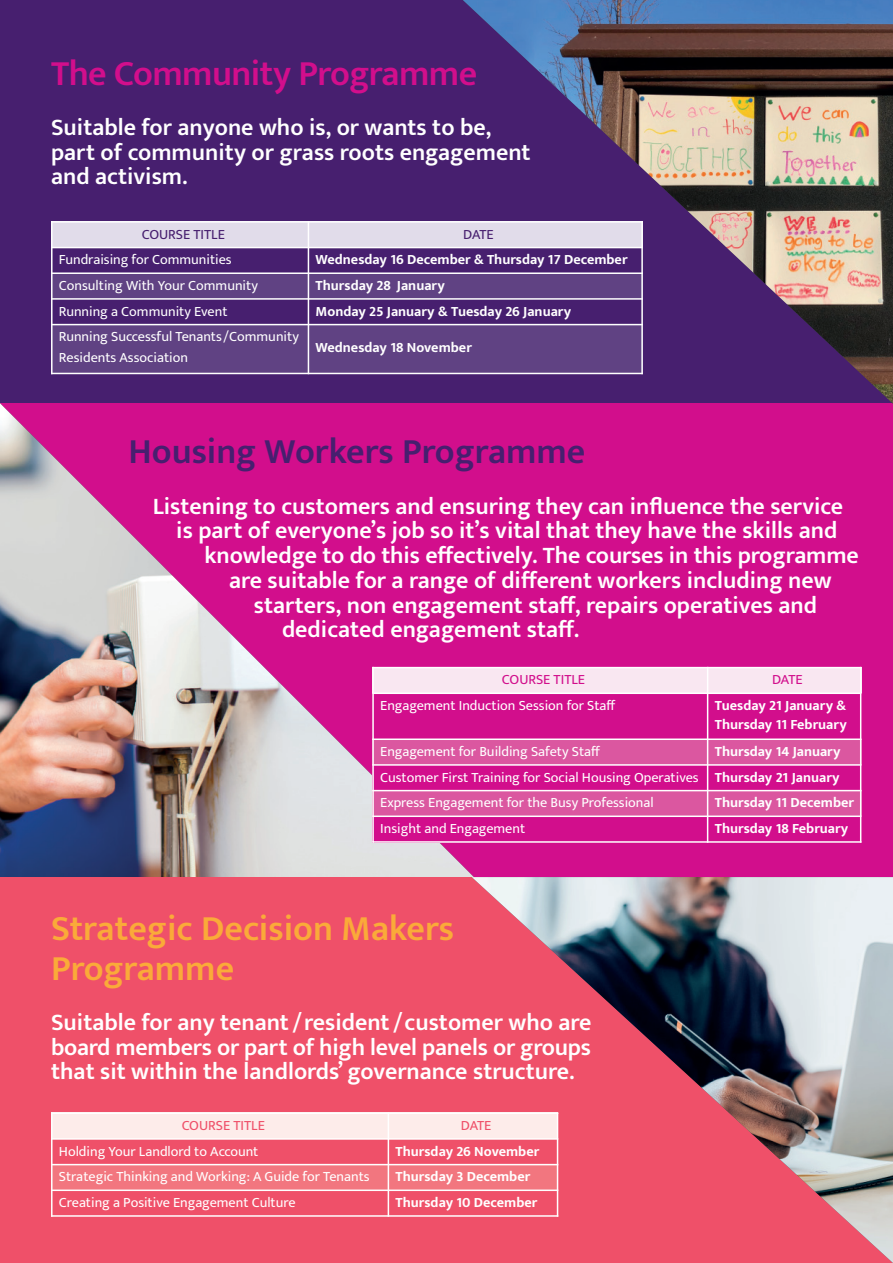
<style>
.page{position:relative;width:893px;height:1263px;background:#fff}
.page>*{position:absolute;margin:0;border:0;box-sizing:border-box;transform-origin:0 0}
.t1{font:600 36px/39.8px "Ek Mukta";color:#faaa39}
.t2{font:600 36px "Ek Mukta";color:#471f6f}
.t3{font:600 36px "Ek Mukta";letter-spacing:-.015em;color:#d20e8c}
.t4{font:600 24px/24.8px "Ek Mukta";color:#fff}
.t5{font:14.25px/25.7px "Ek Mukta";color:#fff}
.t6{font:700 14.25px/18.6px "Ek Mukta";color:#fff}
.t7{font:14.25px "Ek Mukta";color:#471f6f}
.t8{font:14.25px "Ek Mukta";color:#ef5069}
.t9{font:14.25px "Ek Mukta";color:#d20e8c}
.s1{font-weight:700}
</style>
<div class="page">
<div style="left:0;top:0;width:893px;height:403px;background:#471f6f"></div>
<div style="left:0;top:403px;width:893px;height:474px;background:#d20e8c"></div>
<img style="left:463px;top:0;width:430px;height:404px">
<div style="left:51px;top:221px;width:257px;height:27px;background:#e1dcea"></div>
<div style="left:308px;top:221px;width:335px;height:27px;background:#e1dcea"></div>
<div style="left:308px;top:248px;width:335px;height:25px;background:#471f6f"></div>
<div style="left:51px;top:273px;width:257px;height:26px;background:#604283"></div>
<div style="left:308px;top:273px;width:335px;height:26px;background:#604283"></div>
<div style="left:308px;top:299px;width:335px;height:26px;background:#471f6f"></div>
<div style="left:51px;top:325px;width:257px;height:49px;background:#604283"></div>
<div style="left:308px;top:325px;width:335px;height:49px;background:#604283"></div>
<hr style="left:51px;top:221px;width:2px;height:153px;background:#fff">
<hr style="left:308px;top:221px;width:1px;height:153px;background:#fff">
<hr style="left:641px;top:221px;width:2px;height:153px;background:#fff">
<hr style="left:51px;top:221px;width:592px;height:2px;background:#fff">
<hr style="left:51px;top:247px;width:592px;height:1px;background:#fff">
<hr style="left:51px;top:272px;width:592px;height:2px;background:#fff">
<hr style="left:51px;top:298px;width:592px;height:2px;background:#fff">
<hr style="left:51px;top:324px;width:592px;height:1px;background:#fff">
<hr style="left:51px;top:373px;width:592px;height:1px;background:#fff">
<img style="left:0;top:403px;width:474px;height:474px">
<div style="left:0;top:877px;width:893px;height:386px;background:#ef5069"></div>
<img style="left:472px;top:877px;width:421px;height:386px">
<div style="left:51px;top:1112px;width:337px;height:27px;background:#fdecea"></div>
<div style="left:388px;top:1112px;width:170px;height:27px;background:#fdecea"></div>
<div style="left:388px;top:1139px;width:170px;height:25px;background:#ef5069"></div>
<div style="left:51px;top:1164px;width:337px;height:26px;background:#f2767f"></div>
<div style="left:388px;top:1164px;width:170px;height:26px;background:#f2767f"></div>
<div style="left:388px;top:1190px;width:170px;height:27px;background:#ef5069"></div>
<hr style="left:51px;top:1112px;width:2px;height:105px;background:#fff">
<hr style="left:388px;top:1112px;width:1px;height:105px;background:#fff">
<hr style="left:557px;top:1112px;width:1px;height:105px;background:#fff">
<hr style="left:51px;top:1112px;width:507px;height:2px;background:#fff">
<hr style="left:51px;top:1138px;width:507px;height:2px;background:#fff">
<hr style="left:51px;top:1164px;width:507px;height:1px;background:#fff">
<hr style="left:51px;top:1189px;width:507px;height:2px;background:#fff">
<hr style="left:51px;top:1215px;width:507px;height:2px;background:#fff">
<div style="left:372px;top:667px;width:336px;height:26px;background:#f9e7f1"></div>
<div style="left:708px;top:667px;width:153px;height:26px;background:#f9e7f1"></div>
<div style="left:372px;top:693px;width:336px;height:46px;background:#d20e8c"></div>
<div style="left:372px;top:739px;width:336px;height:26px;background:#db57a0"></div>
<div style="left:708px;top:739px;width:153px;height:26px;background:#db57a0"></div>
<div style="left:372px;top:765px;width:336px;height:26px;background:#d20e8c"></div>
<div style="left:372px;top:791px;width:336px;height:25px;background:#db57a0"></div>
<div style="left:708px;top:791px;width:153px;height:25px;background:#db57a0"></div>
<div style="left:372px;top:816px;width:336px;height:27px;background:#d20e8c"></div>
<hr style="left:372px;top:667px;width:2px;height:176px;background:#fff">
<hr style="left:707px;top:667px;width:1px;height:176px;background:#fff">
<hr style="left:860px;top:667px;width:1px;height:176px;background:#fff">
<hr style="left:372px;top:667px;width:489px;height:1px;background:#fff">
<hr style="left:372px;top:692px;width:489px;height:2px;background:#fff">
<hr style="left:372px;top:738px;width:489px;height:2px;background:#fff">
<hr style="left:372px;top:764px;width:489px;height:2px;background:#fff">
<hr style="left:372px;top:790px;width:489px;height:1px;background:#fff">
<hr style="left:372px;top:815px;width:489px;height:2px;background:#fff">
<hr style="left:372px;top:841px;width:489px;height:2px;background:#fff">
<h1 class="t3" style="left:51px;top:59px;width:428px">The Community Programme</h1>
<p class="t4" style="left:51px;top:117px;width:481px">Suitable for anyone who is, or wants to be, part of community or grass roots engagement and activism.</p>
<p class="t7" style="left:142px;top:229px;width:85px">COURSE TITLE</p>
<p class="t7" style="left:463px;top:229px;width:32px">DATE</p>
<p class="t5" style="left:59px;top:248px;width:174px">Fundraising for Communities</p>
<p class="t6" style="left:316px;top:252px;width:314px">Wednesday 16 December &amp; Thursday 17 December</p>
<p class="t5" style="left:59px;top:274px;width:201px">Consulting With Your Community</p>
<p class="t6" style="left:316px;top:277px;width:131px">Thursday 28 January</p>
<p class="t5" style="left:59px;top:299px;width:170px">Running a Community Event</p>
<p class="t6" style="left:316px;top:303px;width:257px">Monday 25 January &amp; Tuesday 26 January</p>
<p class="t5" style="left:59px;top:328px;width:242px;line-height:20.1px">Running Successful Tenants/ Community<br>Residents Association</p>
<p class="t6" style="left:316px;top:339px;width:158px">Wednesday 18 November</p>
<h1 class="t2" style="left:129px;top:438px;width:458px">Housing Workers Programme</h1>
<p class="t4" style="left:153px;top:495px;width:692px">Listening to customers and ensuring they can influence the service</p>
<p class="t4" style="left:176px;top:520px;width:663px">is part of everyone’s job so it’s vital that they have the skills and</p>
<p class="t4" style="left:204px;top:545px;width:656px">knowledge to do this effectively. The courses in this programme</p>
<p class="t4" style="left:229px;top:570px;width:604px">are suitable for a range of different workers including new</p>
<p class="t4" style="left:254px;top:594px;width:565px">starters, non engagement staff, repairs operatives and</p>
<p class="t4" style="left:282px;top:619px;width:299px">dedicated engagement staff.</p>
<p class="t9" style="left:502px;top:674px;width:85px">COURSE TITLE</p>
<p class="t9" style="left:772px;top:674px;width:32px">DATE</p>
<p class="t5" style="left:380px;top:694px;width:237px">Engagement Induction Session for Staff</p>
<p class="t6" style="left:715px;top:697px;width:133px">Tuesday 21 January &amp;<br>Thursday 11 February</p>
<p class="t5" style="left:380px;top:740px;width:222px">Engagement for Building Safety Staff</p>
<p class="t5" style="left:380px;top:740px;width:462px;text-align:justify;text-indent:335px"><span class="s1">Thursday 14 January </span>Customer First Training for Social Housing Operatives <span class="s1">Thursday 21 January </span>Express Engagement for the Busy Professional</p>
<p class="t6" style="left:715px;top:795px;width:141px">Thursday 11 December</p>
<p class="t5" style="left:380px;top:817px;width:147px">Insight and Engagement</p>
<p class="t6" style="left:715px;top:820px;width:135px">Thursday 18 February</p>
<h1 class="t1" style="left:51px;top:911px;width:405px">Strategic Decision Makers<br>Programme</h1>
<p class="t4" style="left:51px;top:1012px;width:542px;text-align:justify">Suitable for any tenant /resident /customer who are board members or part of high level panels or groups that sit within the landlords’ governance structure.</p>
<p class="t8" style="left:182px;top:1120px;width:85px">COURSE TITLE</p>
<p class="t8" style="left:461px;top:1120px;width:32px">DATE</p>
<p class="t5" style="left:59px;top:1139px;width:201px">Holding Your Landlord to Account</p>
<p class="t6" style="left:395px;top:1143px;width:145px">Thursday 26 November</p>
<p class="t5" style="left:59px;top:1165px;width:312px">Strategic Thinking and Working: A Guide for Tenants</p>
<p class="t6" style="left:395px;top:1169px;width:136px">Thursday 3 December</p>
<p class="t5" style="left:59px;top:1191px;width:238px">Creating a Positive Engagement Culture</p>
<p class="t6" style="left:395px;top:1194px;width:143px">Thursday 10 December</p>
</div>
